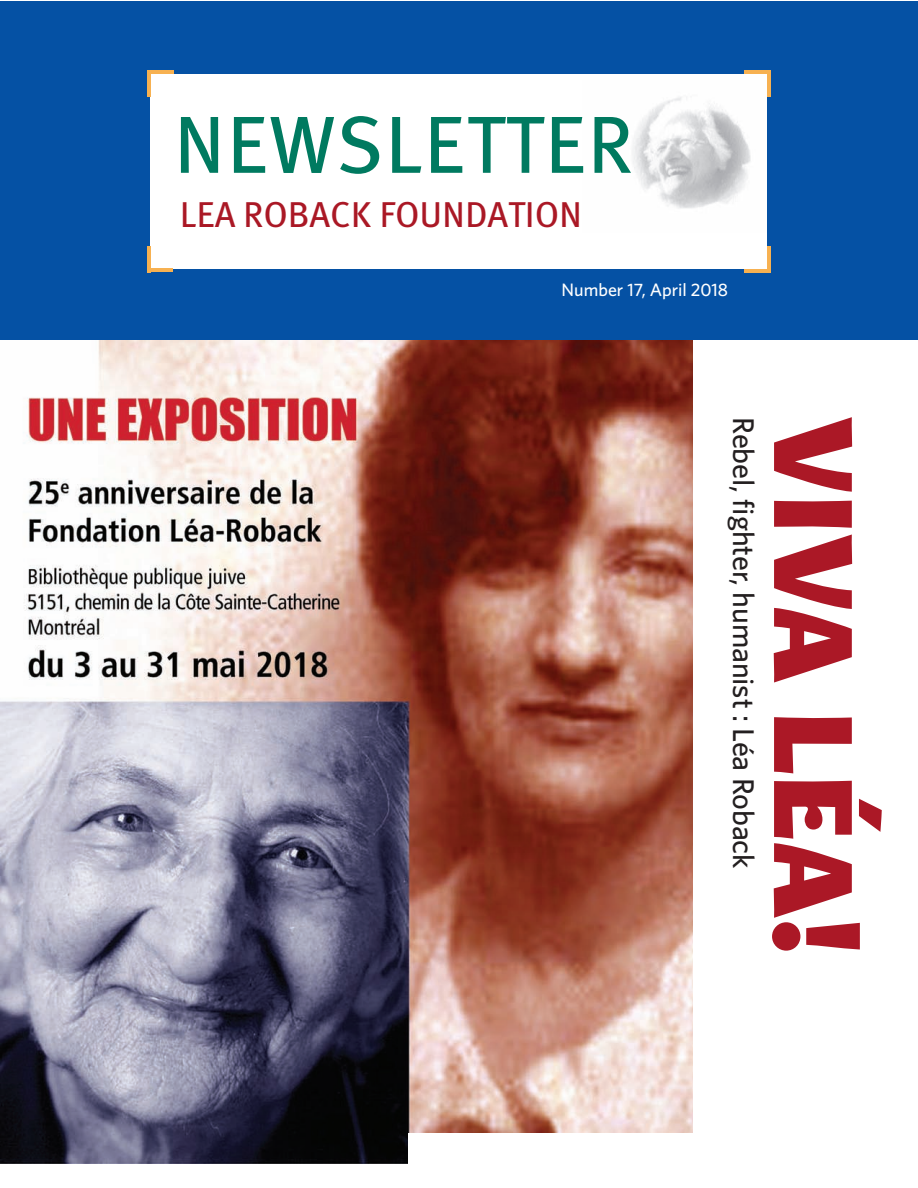
<style>
.page{position:relative;width:918px;height:1188px;background:#fff}
.page>*{position:absolute;margin:0;border:0;box-sizing:border-box;transform-origin:0 0}
.t1{font:111.75px "M Egalopolis Extra";color:#ab1826}
.t2{font:81px "Meta Pro";letter-spacing:.015em;color:#007a60}
.t3{font:36px "Meta Pro";letter-spacing:-.005em;color:#aa1825}
.t4{font:500 30px "Whitney";letter-spacing:-.005em;color:#231f20}
.t5{font:500 18px "Whitney";color:#fff}
</style>
<div class="page">
<div style="left:0;top:2px;width:918px;height:339px;background:#0551a4"></div>
<div style="left:150px;top:74px;width:617px;height:195px;background:#fff"></div>
<hr style="left:147px;top:70px;width:4px;height:27px;background:#f7b151">
<hr style="left:147px;top:70px;width:26px;height:4px;background:#f7b151">
<hr style="left:767px;top:246px;width:3px;height:25px;background:#f7b151">
<hr style="left:744px;top:269px;width:26px;height:3px;background:#f7b151">
<hr style="left:744px;top:70px;width:27px;height:4px;background:#f7b151">
<hr style="left:767px;top:70px;width:4px;height:27px;background:#f7b151">
<hr style="left:148px;top:269px;width:25px;height:3px;background:#f7b151">
<hr style="left:147px;top:246px;width:3px;height:26px;background:#f7b151">
<img style="left:632px;top:97px;width:119px;height:111px">
<div style="left:0;top:340px;width:918px;height:848px;background:#fff"></div>
<img style="left:0;top:340px;width:693px;height:824px">
<div style="left:409px;top:1133px;width:336px;height:49px;background:#fff"></div>
<h2 class="t2" style="left:174px;top:93px;width:461px">NEWSLETTER</h2>
<p class="t3" style="left:180px;top:192px;width:404px">LEA ROBACK FOUNDATION</p>
<p class="t5" style="left:562px;top:278px;width:168px">Number 17, April 2018</p>
<p class="t4" style="left:763px;top:417px;width:453px;rotate:90deg">Rebel, fighter, humanist : Léa Roback</p>
<h1 class="t1" style="left:886px;top:417px;width:539px;rotate:90deg">VIVA LÉA!</h1>
</div>
